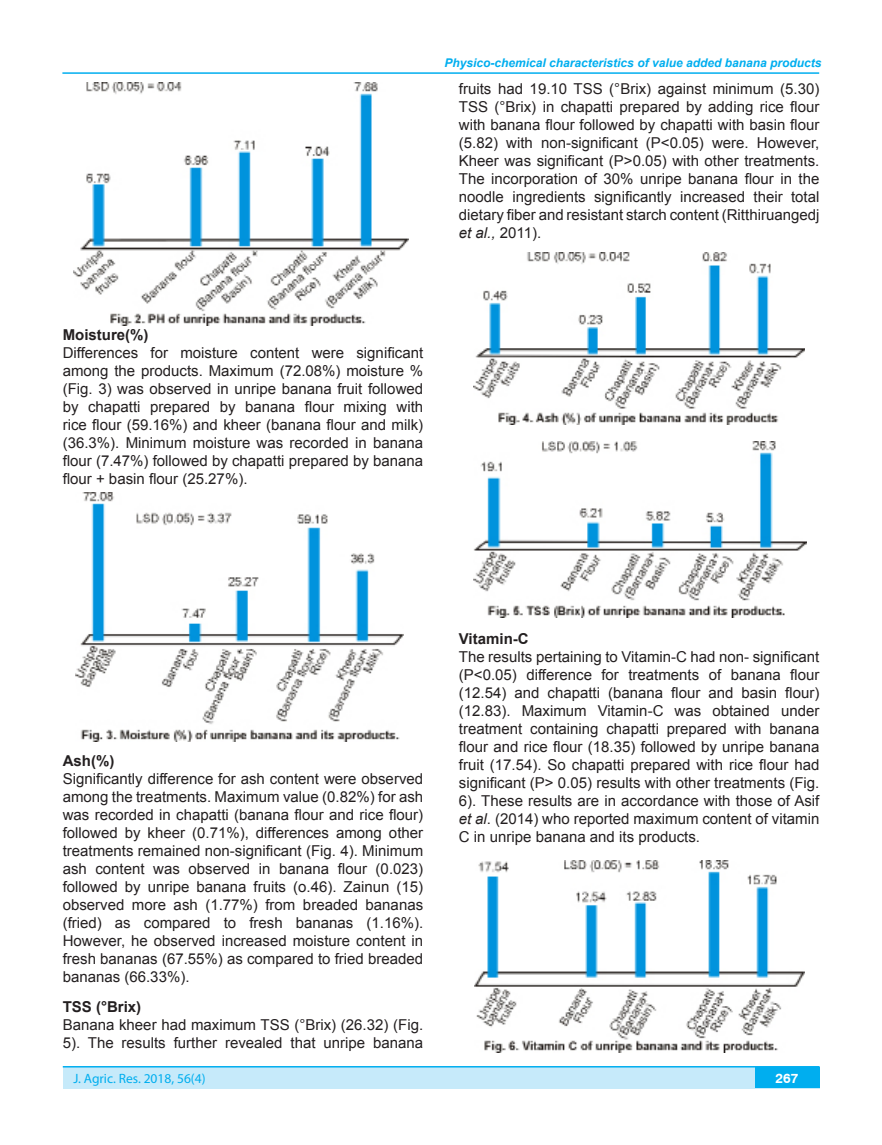
<style>
.page{position:relative;width:882px;height:1145px;background:#fff}
.page>*{position:absolute;margin:0;border:0;box-sizing:border-box;transform-origin:0 0}
.t1{font:15px/18px "Arial";color:#231f20;text-align:justify}
.t2{font:700 15px "Arial";color:#231f20}
.t3{font:13.5px "Myriad Pro";color:#00aeef}
.t4{font:700 13.5px "Swiss 721 BT";color:#fff}
.t5{font:italic 700 12px "Arial";color:#00aeef}
.s1{font-style:italic}
</style>
<div class="page">
<div style="left:63px;top:1066px;width:756px;height:22px;background:#c6eafa"></div>
<hr style="left:63px;top:1066px;width:756px;height:1px;background:#00aeef">
<div style="left:754px;top:1067px;width:65px;height:21px;background:#00aeef"></div>
<hr style="left:62px;top:72px;width:756px;height:2px;background:#00aeef">
<img style="left:73px;top:83px;width:335px;height:242px">
<img style="left:76px;top:492px;width:327px;height:249px">
<img style="left:473px;top:252px;width:330px;height:173px">
<img style="left:473px;top:441px;width:332px;height:176px">
<img style="left:474px;top:860px;width:329px;height:192px">
<p class="t5" style="left:444px;top:55px;width:378px">Physico-chemical characteristics of value added banana products</p>
<p class="t1" style="left:458px;top:80px;width:362px">fruits had 19.10 TSS (°Brix) against minimum (5.30)<br>TSS (°Brix) in chapatti prepared by adding rice flour with banana flour followed by chapatti with basin flour (5.82) with non-significant (P&lt;0.05) were. However, Kheer was significant (P&gt;0.05) with other treatments.<br>The incorporation of 30% unripe banana flour in the noodle ingredients significantly increased their total dietary fiber and resistant starch content (Ritthiruangedj <span class="s1">et al.,</span> 2011).</p>
<p class="t2" style="left:63px;top:325px;width:87px">Moisture(%)</p>
<p class="t1" style="left:63px;top:344px;width:362px">Differences for moisture content were significant among the products. Maximum (72.08%) moisture % (Fig. 3) was observed in unripe banana fruit followed by chapatti prepared by banana flour mixing with rice flour (59.16%) and kheer (banana flour and milk) (36.3%). Minimum moisture was recorded in banana flour (7.47%) followed by chapatti prepared by banana flour + basin flour (25.27%).</p>
<p class="t2" style="left:63px;top:750px;width:53px">Ash(%)</p>
<p class="t1" style="left:63px;top:769px;width:362px">Significantly difference for ash content were observed among the treatments. Maximum value (0.82%) for ash was recorded in chapatti (banana flour and rice flour) followed by kheer (0.71%), differences among other treatments remained non-significant (Fig. 4). Minimum ash content was observed in banana flour (0.023) followed by unripe banana fruits (o.46). Zainun (15) observed more ash (1.77%) from breaded bananas (fried) as compared to fresh bananas (1.16%).<br>However, he observed increased moisture content in fresh bananas (67.55%) as compared to fried breaded bananas (66.33%).</p>
<p class="t2" style="left:63px;top:996px;width:80px">TSS (°Brix)</p>
<p class="t1" style="left:63px;top:1015px;width:362px">Banana kheer had maximum TSS (°Brix) (26.32) (Fig.<br>5). The results further revealed that unripe banana</p>
<p class="t3" style="left:73px;top:1069px;width:133px">J. Agric. Res. 2018, 56(4)</p>
<p class="t2" style="left:458px;top:629px;width:71px">Vitamin-C</p>
<p class="t1" style="left:458px;top:648px;width:362px">The results pertaining to Vitamin-C had non- significant (P&lt;0.05) difference for treatments of banana flour (12.54) and chapatti (banana flour and basin flour) (12.83). Maximum Vitamin-C was obtained under treatment containing chapatti prepared with banana flour and rice flour (18.35) followed by unripe banana fruit (17.54). So chapatti prepared with rice flour had significant (P&gt; 0.05) results with other treatments (Fig.<br>6). These results are in accordance with those of Asif <span class="s1">et al</span>. (2014) who reported maximum content of vitamin C in unripe banana and its products.</p>
<p class="t4" style="left:775px;top:1069px;width:24px">267</p>
</div>
